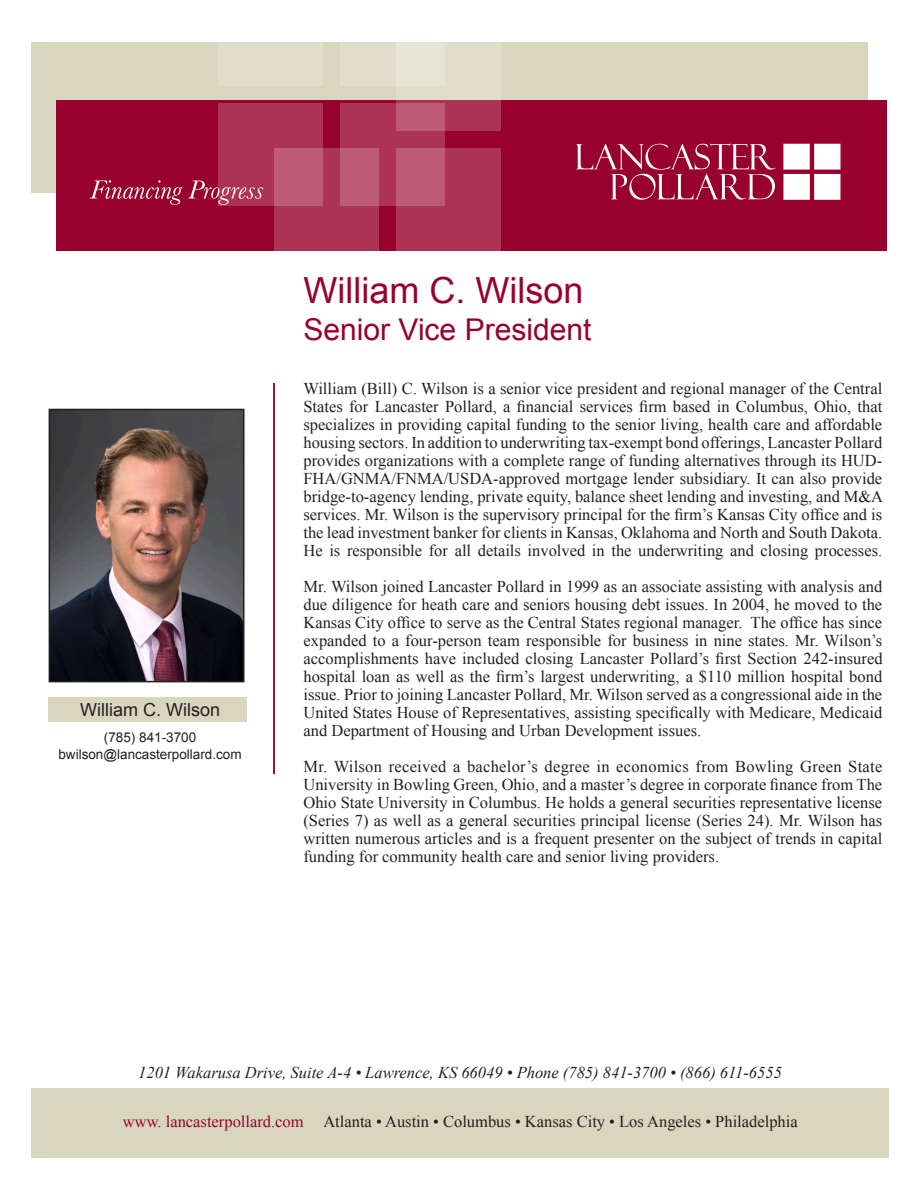
<style>
.page{position:relative;width:918px;height:1188px;background:#fff}
.page>*{position:absolute;margin:0;border:0;box-sizing:border-box;transform-origin:0 0}
.t1{font:36px "Arial";color:#98012d}
.t2{font:30px "Arial";color:#98012d}
.t3{font:18px "Arial";color:#231f20}
.t4{font:16.5px/18px "Times New Roman";color:#231f20;text-align:justify}
.t5{font:italic 16.5px "Times New Roman";color:#231f20}
.t6{font:13.5px "Arial";color:#231f20}
.s1{color:#98012d}
</style>
<div class="page">
<div style="left:31px;top:1089px;width:858px;height:69px;background:#d9d6bf"></div>
<hr style="left:273px;top:383px;width:1px;height:390px;background:#971a31">
<div style="left:31px;top:42px;width:837px;height:151px;background:#d9d6bf"></div>
<div style="left:56px;top:100px;width:831px;height:150px;background:#98012d"></div>
<div style="left:340px;top:42px;width:56px;height:44px;background:#e0decb"></div>
<div style="left:218px;top:42px;width:105px;height:44px;background:#e0decb"></div>
<div style="left:218px;top:103px;width:105px;height:102px;background:#ac3256"></div>
<div style="left:340px;top:103px;width:105px;height:102px;background:#ac3256"></div>
<svg style="left:396px;top:42px;width:105px;height:89px"></svg>
<svg style="left:275px;top:148px;width:104px;height:102px;background:#b34465"></svg>
<svg style="left:396px;top:148px;width:105px;height:102px;background:#b03c5e"></svg>
<svg style="left:576px;top:143px;width:265px;height:57px"></svg>
<svg style="left:90px;top:180px;width:92px;height:25px"></svg>
<svg style="left:188px;top:181px;width:75px;height:24px"></svg>
<div style="left:49px;top:698px;width:198px;height:24px;background:#d9d6bf"></div>
<img style="left:52px;top:412px;width:189px;height:267px">
<div style="left:49px;top:409px;width:195px;height:273px;border:2px solid #231f20"></div>
<p class="t3" style="left:80px;top:697px;width:141px">William C. Wilson</p>
<p class="t6" style="left:104px;top:729px;width:94px">(785) 841-3700</p>
<p class="t6" style="left:58px;top:745px;width:185px">bwilson@lancasterpollard.com</p>
<p class="t1" style="left:303px;top:266px;width:281px">William C. Wilson</p>
<p class="t2" style="left:303px;top:310px;width:289px">Senior Vice President</p>
<p class="t4" style="left:303px;top:379px;width:581px">William (Bill) C. Wilson is a senior vice president and regional manager of the Central States for Lancaster Pollard, a financial services firm based in Columbus, Ohio, that specializes in providing capital funding to the senior living, health care and affordable housing sectors. In addition to underwriting tax-exempt bond offerings, Lancaster Pollard provides organizations with a complete range of funding alternatives through its HUD-FHA/GNMA/FNMA/USDA-approved mortgage lender subsidiary. It can also provide bridge-to-agency lending, private equity, balance sheet lending and investing, and M&amp;A services. Mr. Wilson is the supervisory principal for the firm’s Kansas City office and is the lead investment banker for clients in Kansas, Oklahoma and North and South Dakota.<br>He is responsible for all details involved in the underwriting and closing processes.</p>
<p class="t4" style="left:303px;top:577px;width:581px">Mr. Wilson joined Lancaster Pollard in 1999 as an associate assisting with analysis and due diligence for heath care and seniors housing debt issues. In 2004, he moved to the Kansas City office to serve as the Central States regional manager. The office has since expanded to a four-person team responsible for business in nine states. Mr. Wilson’s accomplishments have included closing Lancaster Pollard’s first Section 242-insured hospital loan as well as the firm’s largest underwriting, a $110 million hospital bond issue. Prior to joining Lancaster Pollard, Mr. Wilson served as a congressional aide in the United States House of Representatives, assisting specifically with Medicare, Medicaid and Department of Housing and Urban Development issues.</p>
<p class="t4" style="left:303px;top:757px;width:580px">Mr. Wilson received a bachelor’s degree in economics from Bowling Green State University in Bowling Green, Ohio, and a master’s degree in corporate finance from The Ohio State University in Columbus. He holds a general securities representative license (Series 7) as well as a general securities principal license (Series 24). Mr. Wilson has written numerous articles and is a frequent presenter on the subject of trends in capital funding for community health care and senior living providers.</p>
<p class="t5" style="left:138px;top:1062px;width:645px">1201 Wakarusa Drive, Suite A-4 • Lawrence, KS 66049 • Phone (785) 841-3700 • (866) 611-6555</p>
<p class="t4" style="left:123px;top:1113px;width:676px"><span class="s1">www. lancasterpollard.com</span> Atlanta • Austin • Columbus • Kansas City • Los Angeles • Philadelphia</p>
</div>
